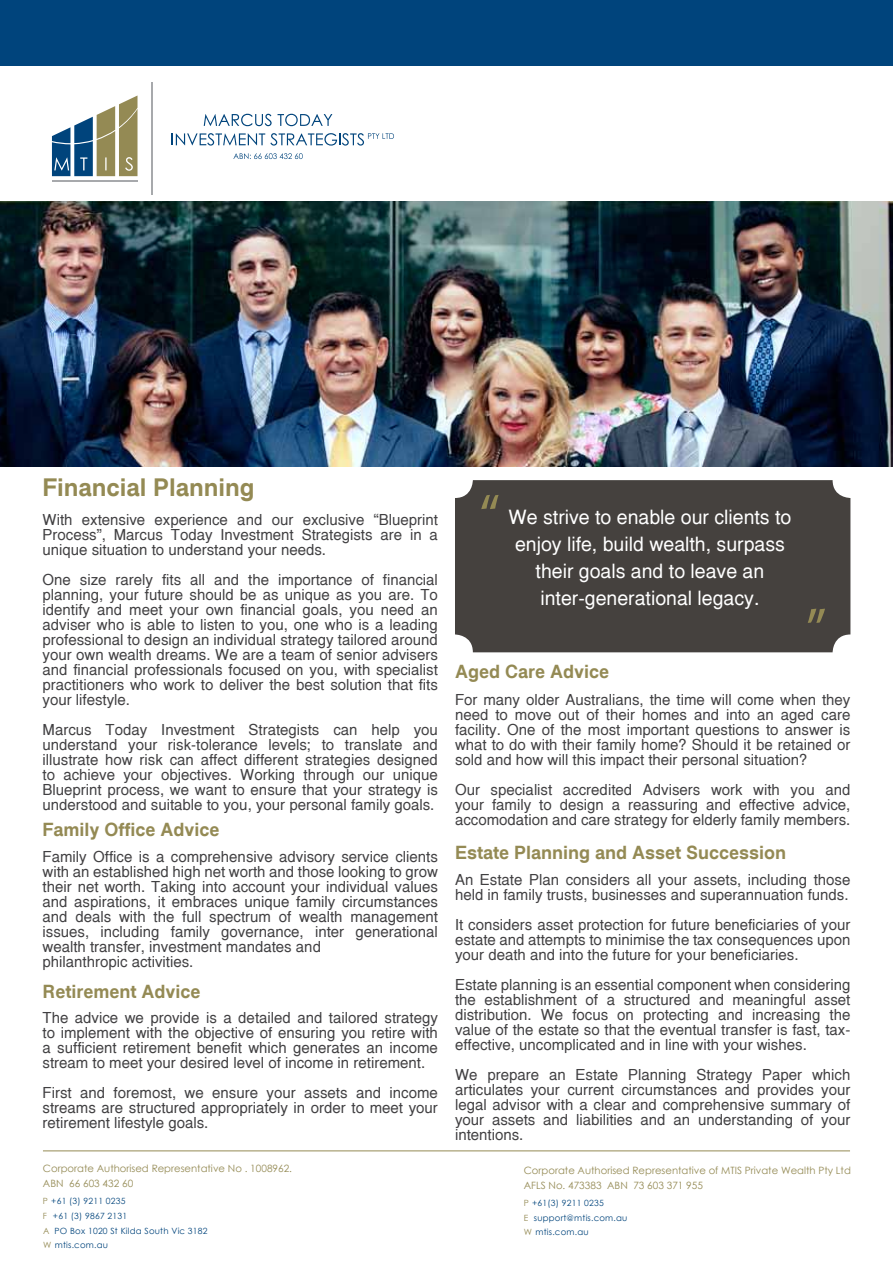
<style>
.page{position:relative;width:893px;height:1263px;background:#fff}
.page>*{position:absolute;margin:0;border:0;box-sizing:border-box;transform-origin:0 0}
.t1{font:58.5px "Myriad Pro";color:#948a54}
.t2{font:700 24px "Helsinki";color:#948a54}
.t3{font:19.5px/27px "Helsinki";color:#fff;text-align:center}
.t4{font:700 18px "Helsinki";color:#948a54}
.t5{font:15px/15px "Helsinki";color:#414042;text-align:justify}
.t6{font:10.05px/15px "Century Gothic";color:#948a54}
.t7{font:8.55px/15.1px "Century Gothic";letter-spacing:.025em;color:#00447c}
.s1{color:#948a54}
</style>
<div class="page">
<hr style="left:43px;top:1150px;width:807px;height:1px;background:#948a54">
<div style="left:0;top:0;width:893px;height:65px;background:#00447c"></div>
<svg style="left:204px;top:114px;width:68px;height:12px"></svg>
<svg style="left:278px;top:114px;width:54px;height:12px"></svg>
<svg style="left:172px;top:133px;width:222px;height:13px"></svg>
<svg style="left:233px;top:153px;width:70px;height:6px"></svg>
<hr style="left:151px;top:83px;width:2px;height:112px;background:#a7a9ac">
<hr style="left:52px;top:180px;width:86px;height:2px;background:#a7a9ac">
<svg style="left:52px;top:95px;width:86px;height:81px"></svg>
<div style="left:455px;top:480px;width:395px;height:172px;background:#45413e;border-radius:18px"></div>
<img style="left:0;top:202px;width:893px;height:264px">
<h2 class="t2" style="left:43px;top:471px;width:214px">Financial Planning</h2>
<p class="t5" style="left:43px;top:512px;width:397px">With extensive experience and our exclusive “Blueprint Process”, Marcus Today Investment Strategists are in a unique situation to understand your needs.</p>
<p class="t5" style="left:43px;top:572px;width:397px">One size rarely fits all and the importance of financial planning, your future should be as unique as you are. To identify and meet your own financial goals, you need an adviser who is able to listen to you, one who is a leading professional to design an individual strategy tailored around your own wealth dreams. We are a team of senior advisers and financial professionals focused on you, with specialist practitioners who work to deliver the best solution that fits your lifestyle.</p>
<p class="t5" style="left:43px;top:722px;width:397px">Marcus Today Investment Strategists can help you understand your risk-tolerance levels; to translate and illustrate how risk can affect different strategies designed to achieve your objectives. Working through our unique Blueprint process, we want to ensure that your strategy is understood and suitable to you, your personal family goals.</p>
<p class="t4" style="left:43px;top:817px;width:179px">Family Office Advice</p>
<p class="t5" style="left:43px;top:849px;width:397px;text-align:left">Family Office is a comprehensive advisory service clients with an established high net worth and those looking to grow their net worth. Taking into account your individual values and aspirations, it embraces unique family circumstances and deals with the full spectrum of wealth management issues, including family governance, inter generational wealth transfer, investment mandates and<br>philanthropic activities.</p>
<p class="t4" style="left:43px;top:979px;width:160px">Retirement Advice</p>
<p class="t5" style="left:43px;top:1010px;width:397px">The advice we provide is a detailed and tailored strategy to implement with the objective of ensuring you retire with a sufficient retirement benefit which generates an income stream to meet your desired level of income in retirement.</p>
<p class="t5" style="left:43px;top:1085px;width:397px">First and foremost, we ensure your assets and income streams are structured appropriately in order to meet your retirement lifestyle goals.</p>
<p class="t6" style="left:43px;top:1161px;width:251px">Corporate Authorised Representative No . 1008962.<br>ABN 66 603 432 60</p>
<p class="t7" style="left:43px;top:1193px;width:86px"><span class="s1">P</span> +61 (3) 9211 0235<br><span class="s1">F</span> +61 (3) 9867 2131</p>
<p class="t7" style="left:43px;top:1223px;width:166px"><span class="s1">A</span> PO Box 1020 St Kilda South Vic 3182</p>
<p class="t7" style="left:43px;top:1237px;width:66px"><span class="s1">W</span> mtis.com.au</p>
<h1 class="t1" style="left:479px;top:480px;width:22px">“</h1>
<h3 class="t3" style="left:508px;top:503px;width:284px">We strive to enable our clients to enjoy life, build wealth, surpass their goals and to leave an inter-generational legacy.</h3>
<p class="t4" style="left:455px;top:659px;width:156px">Aged Care Advice</p>
<h1 class="t1" style="left:827px;top:638px;width:22px;rotate:-180deg">“</h1>
<p class="t5" style="left:455px;top:692px;width:397px">For many older Australians, the time will come when they need to move out of their homes and into an aged care facility. One of the most important questions to answer is what to do with their family home? Should it be retained or sold and how will this impact their personal situation?</p>
<p class="t5" style="left:455px;top:782px;width:397px">Our specialist accredited Advisers work with you and your family to design a reassuring and effective advice, accomodation and care strategy for elderly family members.</p>
<p class="t4" style="left:455px;top:840px;width:333px">Estate Planning and Asset Succession</p>
<p class="t5" style="left:455px;top:872px;width:397px">An Estate Plan considers all your assets, including those held in family trusts, businesses and superannuation funds.</p>
<p class="t5" style="left:455px;top:917px;width:397px">It considers asset protection for future beneficiaries of your estate and attempts to minimise the tax consequences upon your death and into the future for your beneficiaries.</p>
<p class="t5" style="left:455px;top:977px;width:397px">Estate planning is an essential component when considering the establishment of a structured and meaningful asset distribution. We focus on protecting and increasing the value of the estate so that the eventual transfer is fast, tax&shy;effective, uncomplicated and in line with your wishes.</p>
<p class="t5" style="left:455px;top:1067px;width:397px">We prepare an Estate Planning Strategy Paper which articulates your current circumstances and provides your legal advisor with a clear and comprehensive summary of your assets and liabilities and an understanding of your intentions.</p>
<p class="t6" style="left:524px;top:1163px;width:329px">Corporate Authorised Representative of MTIS Private Wealth Pty Ltd<br>AFLS No. 473383 ABN 73 603 371 955</p>
<p class="t7" style="left:524px;top:1195px;width:105px"><span class="s1">P</span> +61(3) 9211 0235<br><span class="s1">E</span> support@mtis.com.au</p>
<p class="t7" style="left:524px;top:1224px;width:66px"><span class="s1">W</span> mtis.com.au</p>
</div>
